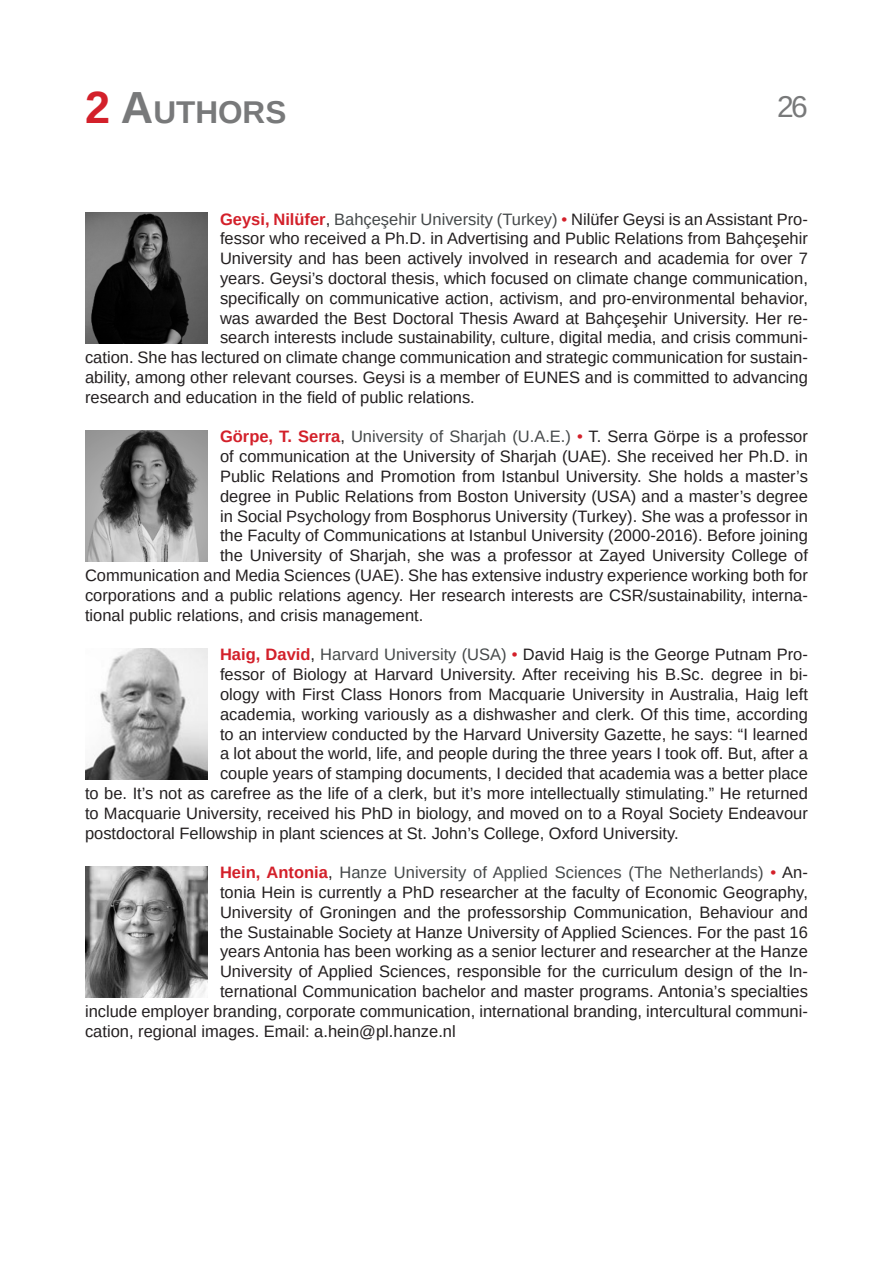
<style>
.page{position:relative;width:893px;height:1263px;background:#fff}
.page>*{position:absolute;margin:0;border:0;box-sizing:border-box;transform-origin:0 0}
.t1{font:700 31.5px "Arimo";color:#78797a}
.t2{font:30px "Arimo";color:#78797a}
.Authors_ABOUT{font:16.5px "Arimo";color:#231f20}
.Authors_ABOUT-2{font:16.5px "Arimo";color:#45494a}
.s1{font-size:45px;color:#d3202a}
.s2{font-size:45px}
.s3{font-weight:700;color:#d3202a}
.s4{color:#45494a}
.s5{color:#d3202a}
.s6{color:#231f20}
</style>
<div class="page">
<img style="left:85px;top:213px;width:122px;height:130px">
<img style="left:85px;top:431px;width:122px;height:130px">
<img style="left:85px;top:649px;width:122px;height:130px">
<img style="left:85px;top:866px;width:122px;height:131px">
<h1 class="t1" style="left:85px;top:90px;width:203px"><span class="s1">2</span> <span class="s2">A</span>UTHORS</h1>
<h2 class="t2" style="left:777px;top:88px;width:32px">26</h2>
<p class="Authors_ABOUT" style="left:220px;top:208px;width:589px"><span class="s3">Geysi, Nilüfer</span>, <span class="s4">Bahçeşehir University (Turkey)</span> <span class="s5">•</span> Nilüfer Geysi is an Assistant Pro-</p>
<p class="Authors_ABOUT" style="left:220px;top:228px;width:589px">fessor who received a Ph.D. in Advertising and Public Relations from Bahçeşehir</p>
<p class="Authors_ABOUT" style="left:220px;top:248px;width:589px">University and has been actively involved in research and academia for over 7</p>
<p class="Authors_ABOUT" style="left:220px;top:268px;width:589px">years. Geysi’s doctoral thesis, which focused on climate change communication,</p>
<p class="Authors_ABOUT" style="left:220px;top:288px;width:589px">specifically on communicative action, activism, and pro-environmental behavior,</p>
<p class="Authors_ABOUT" style="left:220px;top:307px;width:589px">was awarded the Best Doctoral Thesis Award at Bahçeşehir University. Her re-</p>
<p class="Authors_ABOUT" style="left:220px;top:327px;width:589px">search interests include sustainability, culture, digital media, and crisis communi-</p>
<p class="Authors_ABOUT" style="left:85px;top:347px;width:724px">cation. She has lectured on climate change communication and strategic communication for sustain-</p>
<p class="Authors_ABOUT" style="left:85px;top:367px;width:724px">ability, among other relevant courses. Geysi is a member of EUNES and is committed to advancing</p>
<p class="Authors_ABOUT" style="left:85px;top:387px;width:391px">research and education in the field of public relations.</p>
<p class="Authors_ABOUT-2" style="left:220px;top:426px;width:589px"><span class="s3">Görpe, T. Serra</span><span class="s6">,</span> University of Sharjah (U.A.E.) <span class="s5">•</span> <span class="s6">T. Serra Görpe is a professor</span></p>
<p class="Authors_ABOUT" style="left:220px;top:446px;width:589px">of communication at the University of Sharjah (UAE). She received her Ph.D. in</p>
<p class="Authors_ABOUT" style="left:220px;top:466px;width:589px">Public Relations and Promotion from Istanbul University. She holds a master’s</p>
<p class="Authors_ABOUT" style="left:220px;top:486px;width:589px">degree in Public Relations from Boston University (USA) and a master’s degree</p>
<p class="Authors_ABOUT" style="left:220px;top:505px;width:589px">in Social Psychology from Bosphorus University (Turkey). She was a professor in</p>
<p class="Authors_ABOUT" style="left:220px;top:525px;width:589px">the Faculty of Communications at Istanbul University (2000-2016). Before joining</p>
<p class="Authors_ABOUT" style="left:220px;top:545px;width:589px">the University of Sharjah, she was a professor at Zayed University College of</p>
<p class="Authors_ABOUT" style="left:85px;top:565px;width:724px">Communication and Media Sciences (UAE). She has extensive industry experience working both for</p>
<p class="Authors_ABOUT" style="left:85px;top:585px;width:724px">corporations and a public relations agency. Her research interests are CSR/sustainability, interna-</p>
<p class="Authors_ABOUT" style="left:85px;top:604px;width:340px">tional public relations, and crisis management.</p>
<p class="Authors_ABOUT" style="left:220px;top:644px;width:589px"><span class="s3">Haig, David</span>, <span class="s4">Harvard University (USA)</span> <span class="s5">•</span> David Haig is the George Putnam Pro-</p>
<p class="Authors_ABOUT" style="left:220px;top:664px;width:589px">fessor of Biology at Harvard University. After receiving his B.Sc. degree in bi-</p>
<p class="Authors_ABOUT" style="left:220px;top:684px;width:589px">ology with First Class Honors from Macquarie University in Australia, Haig left</p>
<p class="Authors_ABOUT" style="left:220px;top:703px;width:589px">academia, working variously as a dishwasher and clerk. Of this time, according</p>
<p class="Authors_ABOUT" style="left:220px;top:723px;width:589px">to an interview conducted by the Harvard University Gazette, he says: “I learned</p>
<p class="Authors_ABOUT" style="left:220px;top:743px;width:589px">a lot about the world, life, and people during the three years I took off. But, after a</p>
<p class="Authors_ABOUT" style="left:220px;top:763px;width:589px">couple years of stamping documents, I decided that academia was a better place</p>
<p class="Authors_ABOUT" style="left:85px;top:783px;width:724px">to be. It’s not as carefree as the life of a clerk, but it’s more intellectually stimulating.” He returned</p>
<p class="Authors_ABOUT" style="left:85px;top:802px;width:724px">to Macquarie University, received his PhD in biology, and moved on to a Royal Society Endeavour</p>
<p class="Authors_ABOUT" style="left:85px;top:822px;width:595px">postdoctoral Fellowship in plant sciences at St. John’s College, Oxford University.</p>
<p class="Authors_ABOUT-2" style="left:220px;top:862px;width:589px"><span class="s3">Hein, Antonia</span><span class="s6">,</span> Hanze University of Applied Sciences (The Netherlands) <span class="s5">•</span> <span class="s6">An-</span></p>
<p class="Authors_ABOUT" style="left:220px;top:882px;width:589px">tonia Hein is currently a PhD researcher at the faculty of Economic Geography,</p>
<p class="Authors_ABOUT" style="left:220px;top:901px;width:589px">University of Groningen and the professorship Communication, Behaviour and</p>
<p class="Authors_ABOUT" style="left:220px;top:921px;width:589px">the Sustainable Society at Hanze University of Applied Sciences. For the past 16</p>
<p class="Authors_ABOUT" style="left:220px;top:941px;width:589px">years Antonia has been working as a senior lecturer and researcher at the Hanze</p>
<p class="Authors_ABOUT" style="left:220px;top:961px;width:589px">University of Applied Sciences, responsible for the curriculum design of the In-</p>
<p class="Authors_ABOUT" style="left:220px;top:981px;width:589px">ternational Communication bachelor and master programs. Antonia’s specialties</p>
<p class="Authors_ABOUT" style="left:85px;top:1000px;width:724px">include employer branding, corporate communication, international branding, intercultural communi-</p>
<p class="Authors_ABOUT" style="left:85px;top:1020px;width:372px">cation, regional images. Email: a.hein@pl.hanze.nl</p>
</div>
